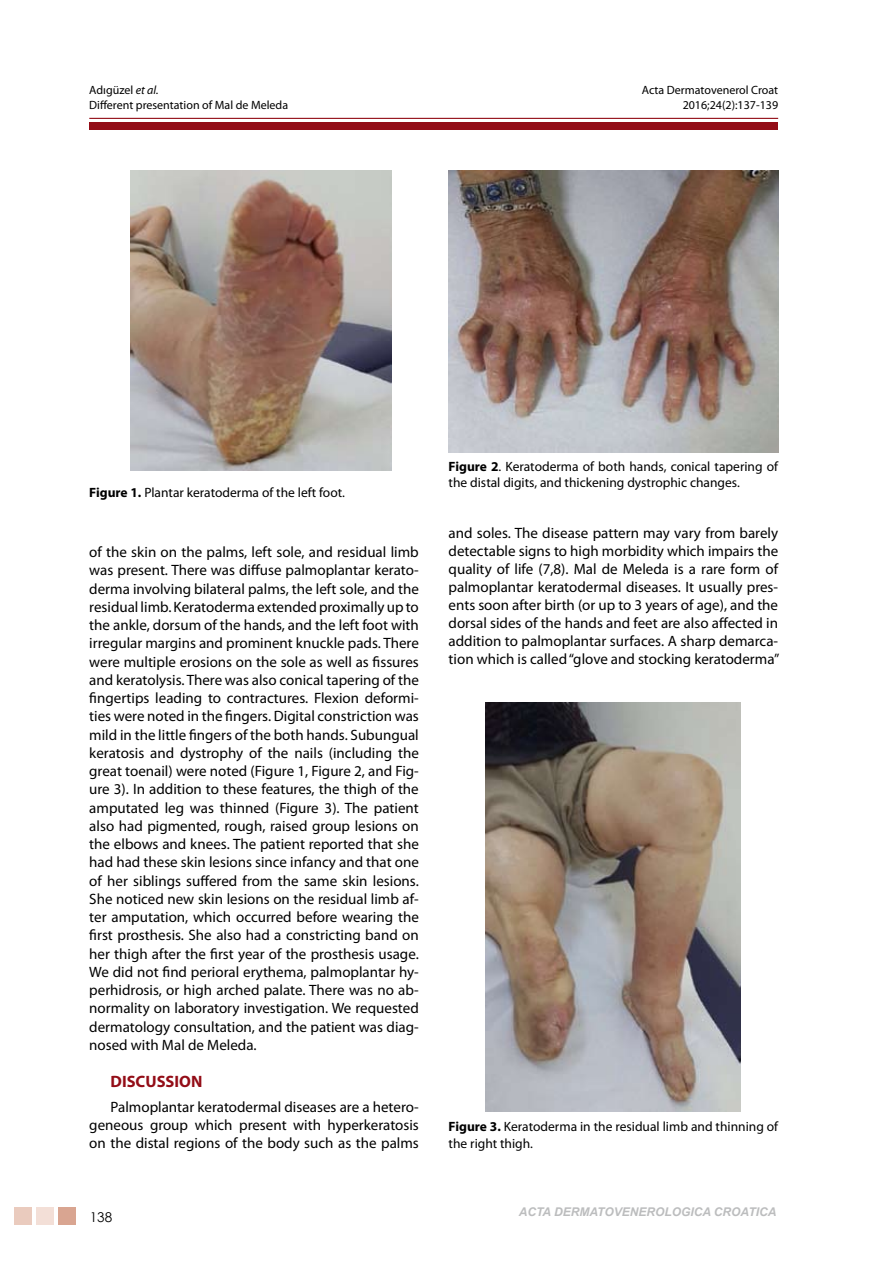
<style>
.page{position:relative;width:893px;height:1263px;background:#fff}
.page>*{position:absolute;margin:0;border:0;box-sizing:border-box;transform-origin:0 0}
.t1{font:700 16.5px "Myriad Pro";color:#930d17}
.t2{font:15px/18.3px "Myriad Pro";color:#000;text-align:justify}
.t3{font:13.5px/16.2px "Myriad Pro";color:#000}
.t4{font:13.5px "Century Gothic";color:#000}
.t5{font:12px "Myriad Pro";color:#000}
.t6{font:italic 700 12px "Arial";color:#bcbdbe}
.s1{font-style:italic}
.s2{font-weight:700}
</style>
<div class="page">
<div style="left:89px;top:122px;width:689px;height:8px;background:#930d17"></div>
<hr style="left:89px;top:118px;width:689px;height:1px;background:#930d17">
<div style="left:14px;top:1207px;width:18px;height:18px;background:#eacbbe"></div>
<div style="left:36px;top:1207px;width:18px;height:18px;background:#f3dfd7"></div>
<div style="left:59px;top:1207px;width:17px;height:18px;background:#d9a591"></div>
<img style="left:449px;top:170px;width:329px;height:283px">
<img style="left:131px;top:170px;width:260px;height:300px">
<img style="left:486px;top:702px;width:255px;height:410px">
<p class="t5" style="left:89px;top:83px;width:71px">Adıgüzel <span class="s1">et al.</span></p>
<p class="t5" style="left:642px;top:83px;width:138px">Acta Dermatovenerol Croat</p>
<p class="t5" style="left:89px;top:97px;width:200px">Different presentation of Mal de Meleda</p>
<p class="t5" style="left:683px;top:97px;width:97px">2016;24(2):137-139</p>
<p class="t3" style="left:89px;top:485px;width:257px"><span class="s2">Figure 1.</span> Plantar keratoderma of the left foot.</p>
<p class="t2" style="left:89px;top:543px;width:331px">of the skin on the palms, left sole, and residual limb was present. There was diffuse palmoplantar kerato&shy;derma involving bilateral palms, the left sole, and the residual limb. Keratoderma extended proximally up to the ankle, dorsum of the hands, and the left foot with irregular margins and prominent knuckle pads. There were multiple erosions on the sole as well as fissures and keratolysis. There was also conical tapering of the fingertips leading to contractures. Flexion deformi&shy;ties were noted in the fingers. Digital constriction was mild in the little fingers of the both hands. Subungual keratosis and dystrophy of the nails (including the great toenail) were noted (Figure 1, Figure 2, and Fig&shy;ure 3). In addition to these features, the thigh of the amputated leg was thinned (Figure 3). The patient also had pigmented, rough, raised group lesions on the elbows and knees. The patient reported that she had had these skin lesions since infancy and that one of her siblings suffered from the same skin lesions.<br>She noticed new skin lesions on the residual limb af&shy;ter amputation, which occurred before wearing the first prosthesis. She also had a constricting band on her thigh after the first year of the prosthesis usage.<br>We did not find perioral erythema, palmoplantar hy&shy;perhidrosis, or high arched palate. There was no ab&shy;normality on laboratory investigation. We requested dermatology consultation, and the patient was diag&shy;nosed with Mal de Meleda.</p>
<p class="t1" style="left:111px;top:1071px;width:93px">DISCUSSION</p>
<p class="t2" style="left:89px;top:1097px;width:331px;text-indent:21px">Palmoplantar keratodermal diseases are a hetero&shy;geneous group which present with hyperkeratosis on the distal regions of the body such as the palms</p>
<p class="t4" style="left:90px;top:1207px;width:24px">138</p>
<p class="t3" style="left:449px;top:458px;width:331px"><span class="s2">Figure 2</span>. Keratoderma of both hands, conical tapering of the distal digits, and thickening dystrophic changes.</p>
<p class="t2" style="left:449px;top:524px;width:332px">and soles. The disease pattern may vary from barely detectable signs to high morbidity which impairs the quality of life (7,8). Mal de Meleda is a rare form of palmoplantar keratodermal diseases. It usually pres&shy;ents soon after birth (or up to 3 years of age), and the dorsal sides of the hands and feet are also affected in addition to palmoplantar surfaces. A sharp demarca&shy;tion which is called “glove and stocking keratoderma”</p>
<p class="t3" style="left:449px;top:1118px;width:331px"><span class="s2">Figure 3.</span> Keratoderma in the residual limb and thinning of the right thigh.</p>
<p class="t6" style="left:519px;top:1204px;width:259px">ACTA DERMATOVENEROLOGICA CROATICA</p>
</div>
